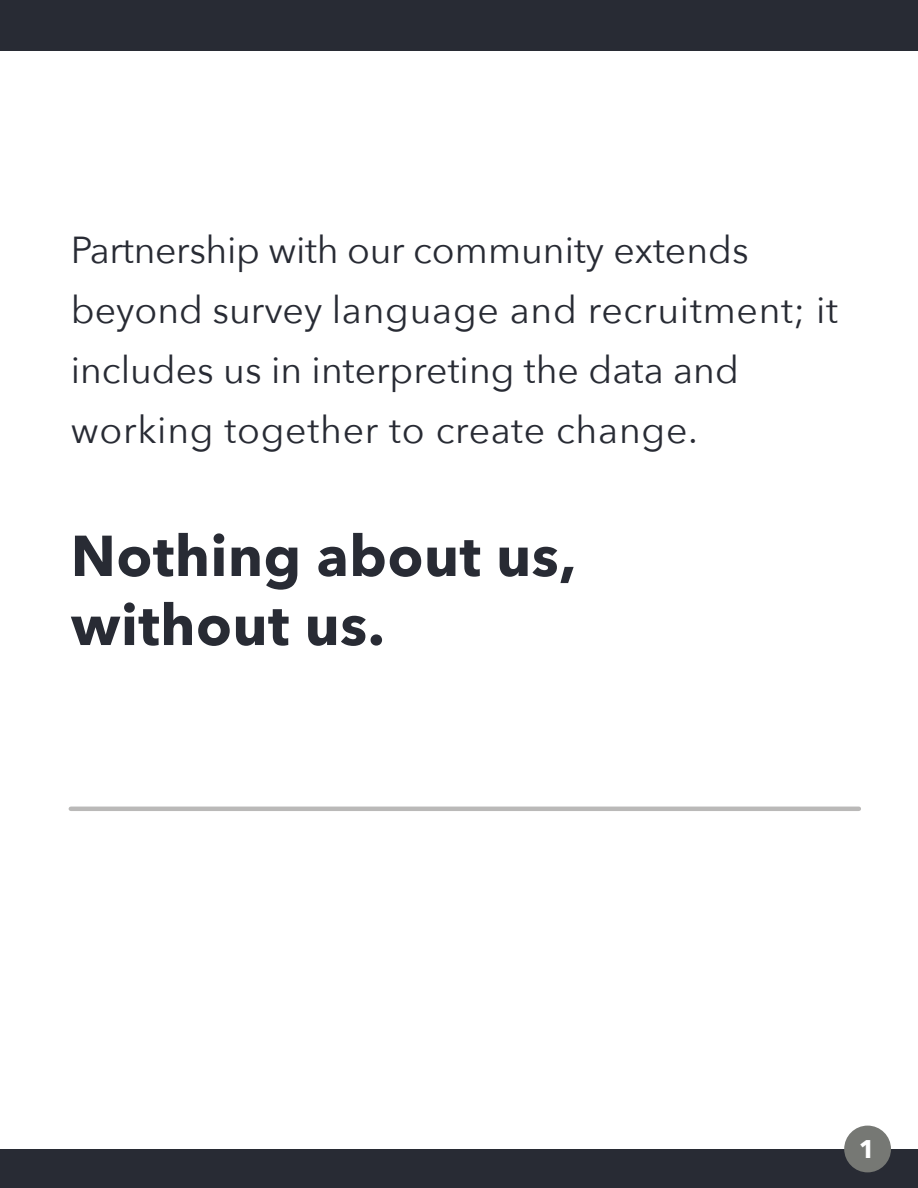
<style>
.page{position:relative;width:918px;height:1188px;background:#fff}
.page>*{position:absolute;margin:0;border:0;box-sizing:border-box;transform-origin:0 0}
.t1{font:700 57px/69px "Avenir Next";letter-spacing:.01em;color:#282b34}
.t2{font:37.5px/60px "Avenir Next";color:#282b34}
.t3{font:700 25.5px "Avenir Next";color:#fff}
</style>
<div class="page">
<div style="left:0;top:0;width:918px;height:51px;background:#282b34"></div>
<div style="left:0;top:1149px;width:918px;height:39px;background:#282b34"></div>
<div style="left:844px;top:1126px;width:47px;height:46px;background:#767874;border-radius:50%"></div>
<hr style="left:71px;top:807px;width:788px;height:4px;background:#bab9b8">
<p class="t2" style="left:71px;top:218px;width:769px">Partnership with our community extends beyond survey language and recruitment; it includes us in interpreting the data and working together to create change.</p>
<h1 class="t1" style="left:71px;top:521px;width:507px">Nothing about us, without us.</h1>
<p class="t3" style="left:859px;top:1127px;width:18px">1</p>
</div>
